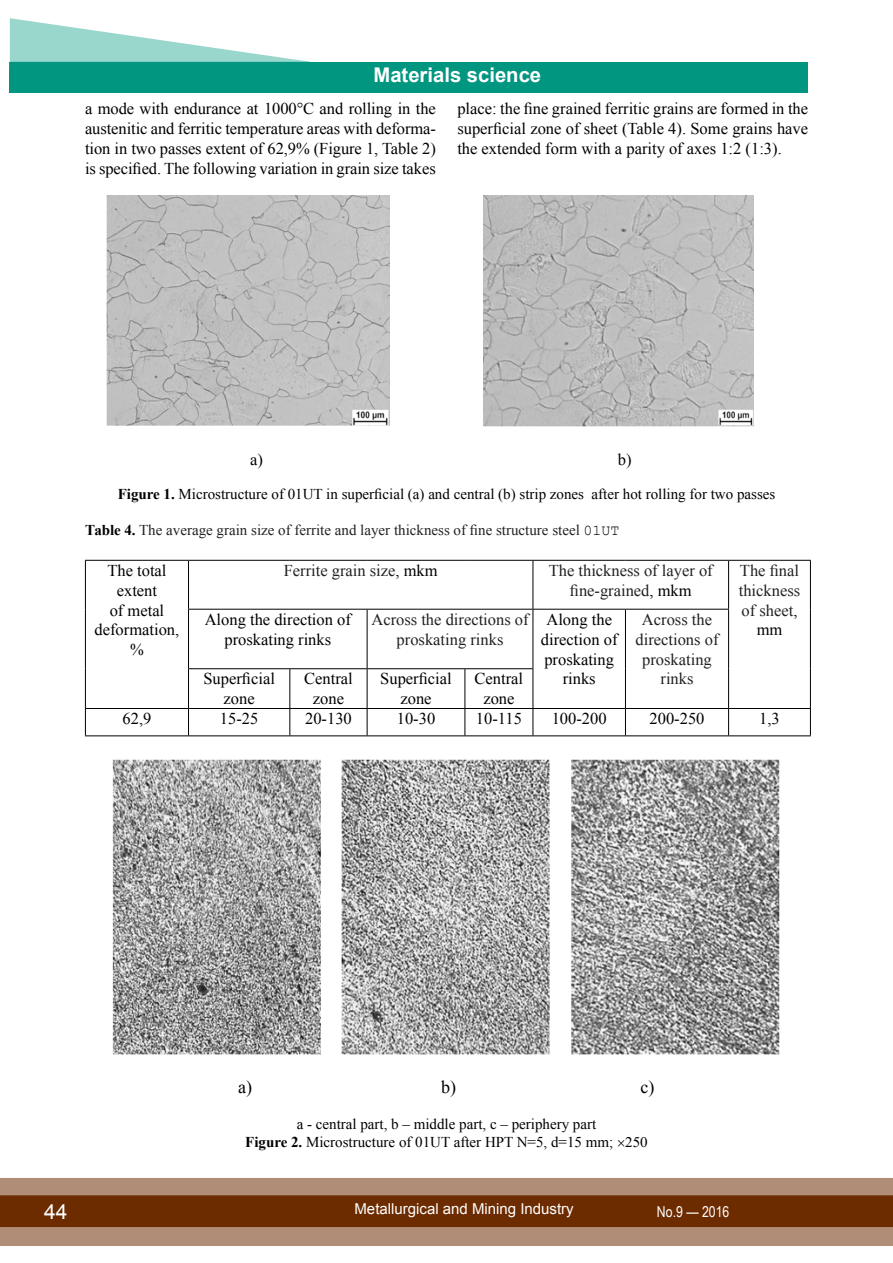
<style>
.page{position:relative;width:893px;height:1263px;background:#fff}
.page>*{position:absolute;margin:0;border:0;box-sizing:border-box;transform-origin:0 0}
.t1{font:21px "Arial";color:#fff}
.t2{font:700 20.25px "Arial";color:#fff}
.t3{font:18px "Times New Roman";color:#000}
.t4{font:16.5px/19.8px "Times New Roman";color:#000;text-align:center}
.t5{font:16.5px/19.8px "Times New Roman";color:#212121;text-align:center}
.t6{font:15px/18px "Times New Roman";color:#000}
.t7{font:15px "Times New Roman";color:#212121}
.t8{font:15px "Arial";color:#fff}
.t9{font:15px "Arial Narrow";color:#fff}
.s1{font-weight:700}
.s2{font-weight:700;color:#000}
.s3{font-family:"Courier New";color:#000}
.s4{color:#000}
</style>
<div class="page">
<div style="left:0;top:1178px;width:893px;height:68px;background:#b08d76"></div>
<div style="left:0;top:1195px;width:893px;height:32px;background:#6d2b00;border:2px solid #6d2b00"></div>
<div style="left:10px;top:62px;width:798px;height:30px;background:#009680"></div>
<svg style="left:10px;top:18px;width:300px;height:44px"></svg>
<img style="left:106px;top:195px;width:283px;height:231px">
<img style="left:483px;top:195px;width:270px;height:232px">
<hr style="left:85px;top:560px;width:104px;height:1px;background:#000">
<hr style="left:189px;top:560px;width:101px;height:1px;background:#000">
<hr style="left:290px;top:560px;width:77px;height:1px;background:#000">
<hr style="left:367px;top:560px;width:98px;height:1px;background:#000">
<hr style="left:465px;top:560px;width:68px;height:1px;background:#000">
<hr style="left:533px;top:560px;width:92px;height:1px;background:#000">
<hr style="left:625px;top:560px;width:104px;height:1px;background:#000">
<hr style="left:729px;top:560px;width:82px;height:1px;background:#000">
<hr style="left:188px;top:609px;width:102px;height:1px;background:#000">
<hr style="left:290px;top:609px;width:77px;height:1px;background:#000">
<hr style="left:367px;top:609px;width:98px;height:1px;background:#000">
<hr style="left:465px;top:609px;width:68px;height:1px;background:#000">
<hr style="left:533px;top:609px;width:92px;height:1px;background:#000">
<hr style="left:625px;top:609px;width:104px;height:1px;background:#000">
<hr style="left:188px;top:668px;width:102px;height:1px;background:#000">
<hr style="left:290px;top:668px;width:77px;height:1px;background:#000">
<hr style="left:367px;top:668px;width:98px;height:1px;background:#000">
<hr style="left:465px;top:668px;width:68px;height:1px;background:#000">
<hr style="left:85px;top:708px;width:104px;height:1px;background:#000">
<hr style="left:189px;top:708px;width:101px;height:1px;background:#000">
<hr style="left:290px;top:708px;width:77px;height:1px;background:#000">
<hr style="left:367px;top:708px;width:98px;height:1px;background:#000">
<hr style="left:465px;top:708px;width:68px;height:1px;background:#000">
<hr style="left:533px;top:708px;width:92px;height:1px;background:#000">
<hr style="left:625px;top:708px;width:104px;height:1px;background:#000">
<hr style="left:729px;top:708px;width:82px;height:1px;background:#000">
<hr style="left:85px;top:735px;width:104px;height:1px;background:#000">
<hr style="left:189px;top:735px;width:101px;height:1px;background:#000">
<hr style="left:290px;top:735px;width:77px;height:1px;background:#000">
<hr style="left:367px;top:735px;width:98px;height:1px;background:#000">
<hr style="left:465px;top:735px;width:68px;height:1px;background:#000">
<hr style="left:533px;top:735px;width:92px;height:1px;background:#000">
<hr style="left:625px;top:735px;width:104px;height:1px;background:#000">
<hr style="left:729px;top:735px;width:82px;height:1px;background:#000">
<hr style="left:85px;top:561px;width:1px;height:48px;background:#000">
<hr style="left:85px;top:609px;width:1px;height:60px;background:#000">
<hr style="left:85px;top:669px;width:1px;height:39px;background:#000">
<svg style="left:85px;top:709px;width:1px;height:26px"></svg>
<hr style="left:188px;top:561px;width:1px;height:48px;background:#000">
<hr style="left:533px;top:561px;width:1px;height:48px;background:#000">
<hr style="left:728px;top:561px;width:1px;height:48px;background:#000">
<hr style="left:810px;top:561px;width:1px;height:48px;background:#000">
<hr style="left:188px;top:609px;width:1px;height:59px;background:#000">
<hr style="left:367px;top:609px;width:1px;height:59px;background:#000">
<hr style="left:533px;top:609px;width:1px;height:59px;background:#000">
<hr style="left:625px;top:609px;width:1px;height:60px;background:#000">
<hr style="left:728px;top:609px;width:1px;height:60px;background:#000">
<hr style="left:810px;top:609px;width:1px;height:60px;background:#000">
<hr style="left:188px;top:669px;width:1px;height:39px;background:#000">
<hr style="left:289px;top:669px;width:1px;height:39px;background:#000">
<hr style="left:367px;top:669px;width:1px;height:39px;background:#000">
<hr style="left:465px;top:669px;width:1px;height:39px;background:#000">
<hr style="left:533px;top:669px;width:1px;height:39px;background:#000">
<hr style="left:625px;top:669px;width:1px;height:39px;background:#000">
<hr style="left:728px;top:669px;width:1px;height:39px;background:#000">
<hr style="left:810px;top:669px;width:1px;height:39px;background:#000">
<svg style="left:188px;top:709px;width:1px;height:26px"></svg>
<svg style="left:289px;top:709px;width:1px;height:26px"></svg>
<svg style="left:367px;top:709px;width:1px;height:26px"></svg>
<svg style="left:465px;top:709px;width:1px;height:26px"></svg>
<svg style="left:533px;top:709px;width:1px;height:26px"></svg>
<svg style="left:625px;top:709px;width:1px;height:26px"></svg>
<svg style="left:728px;top:709px;width:1px;height:26px"></svg>
<svg style="left:810px;top:709px;width:1px;height:26px"></svg>
<img style="left:113px;top:759px;width:667px;height:296px">
<p class="t2" style="left:373px;top:62px;width:169px">Materials science</p>
<p class="t4" style="left:85px;top:98px;width:352px;line-height:20.2px;text-align:justify">a mode with endurance at 1000°C and rolling in the аustenitic and ferritic temperature areas with deforma&shy;tion in two passes extent of 62,9% (Figure 1, Table 2) is specified. The following variation in grain size takes</p>
<p class="t4" style="left:457px;top:98px;width:352px;line-height:20.2px;text-align:justify">place: the fine grained ferritic grains are formed in the superficial zone of sheet (Table 4). Some grains have the extended form with a parity of axes 1:2 (1:3).</p>
<p class="t4" style="left:250px;top:449px;width:14px">a)</p>
<p class="t4" style="left:618px;top:449px;width:15px">b)</p>
<p class="t6" style="left:118px;top:485px;width:659px"><span class="s1">Figure 1.</span> Microstructure of 01UT in superficial (a) and central (b) strip zones after hot rolling for two passes</p>
<p class="t7" style="left:85px;top:520px;width:536px"><span class="s2">Таble 4.</span> The average grain size of ferrite and layer thickness of fine structure steel <span class="s3">01UT</span></p>
<p class="t4" style="left:95px;top:560px;width:86px">The total extent<br>of metal deformation, %</p>
<p class="t5" style="left:284px;top:560px;width:155px">Ferrite grain size<span class="s4">, mkm</span></p>
<p class="t5" style="left:549px;top:560px;width:167px">The thickness of layer of fine-grained<span class="s4">, mkm</span></p>
<p class="t5" style="left:739px;top:560px;width:63px">The final thickness of sheet<span class="s4">, mm</span></p>
<p class="t4" style="left:205px;top:609px;width:149px">Along the direction of proskating rinks</p>
<p class="t5" style="left:371px;top:609px;width:160px">Across the directions of proskating rinks</p>
<p class="t4" style="left:541px;top:609px;width:80px">Along the direction of proskating rinks</p>
<p class="t5" style="left:636px;top:609px;width:86px">Across the directions of proskating</p>
<p class="t4" style="left:203px;top:669px;width:73px">Superficial</p>
<p class="t5" style="left:660px;top:669px;width:34px">rinks</p>
<p class="t4" style="left:224px;top:688px;width:33px">zone</p>
<p class="t4" style="left:304px;top:669px;width:50px">Central zone</p>
<p class="t4" style="left:380px;top:669px;width:73px">Superficial zone</p>
<p class="t4" style="left:475px;top:669px;width:50px">Central zone</p>
<p class="t4" style="left:123px;top:708px;width:30px">62,9</p>
<p class="t4" style="left:220px;top:708px;width:40px">15-25</p>
<p class="t4" style="left:305px;top:708px;width:48px">20-130</p>
<p class="t4" style="left:397px;top:708px;width:40px">10-30</p>
<p class="t4" style="left:476px;top:708px;width:48px">10-115</p>
<p class="t4" style="left:552px;top:708px;width:56px">100-200</p>
<p class="t4" style="left:649px;top:708px;width:56px">200-250</p>
<p class="t4" style="left:759px;top:708px;width:22px">1,3</p>
<p class="t3" style="left:238px;top:1074px;width:15px">a)</p>
<p class="t3" style="left:441px;top:1074px;width:16px">b)</p>
<p class="t3" style="left:641px;top:1074px;width:15px">c)</p>
<p class="t6" style="left:245px;top:1114px;width:370px;text-indent:52px">a - central part, b – middle part, c – periphery part<br><span class="s1">Figure 2.</span> Microstructure of 01UT after HPT N=5, d=15 mm;</p>
<p class="t1" style="left:44px;top:1197px;width:25px">44</p>
<p class="t8" style="left:354px;top:1199px;width:221px">Metallurgical and Mining Industry</p>
<p class="t9" style="left:657px;top:1201px;width:74px">No.9 — 2016</p>
</div>
